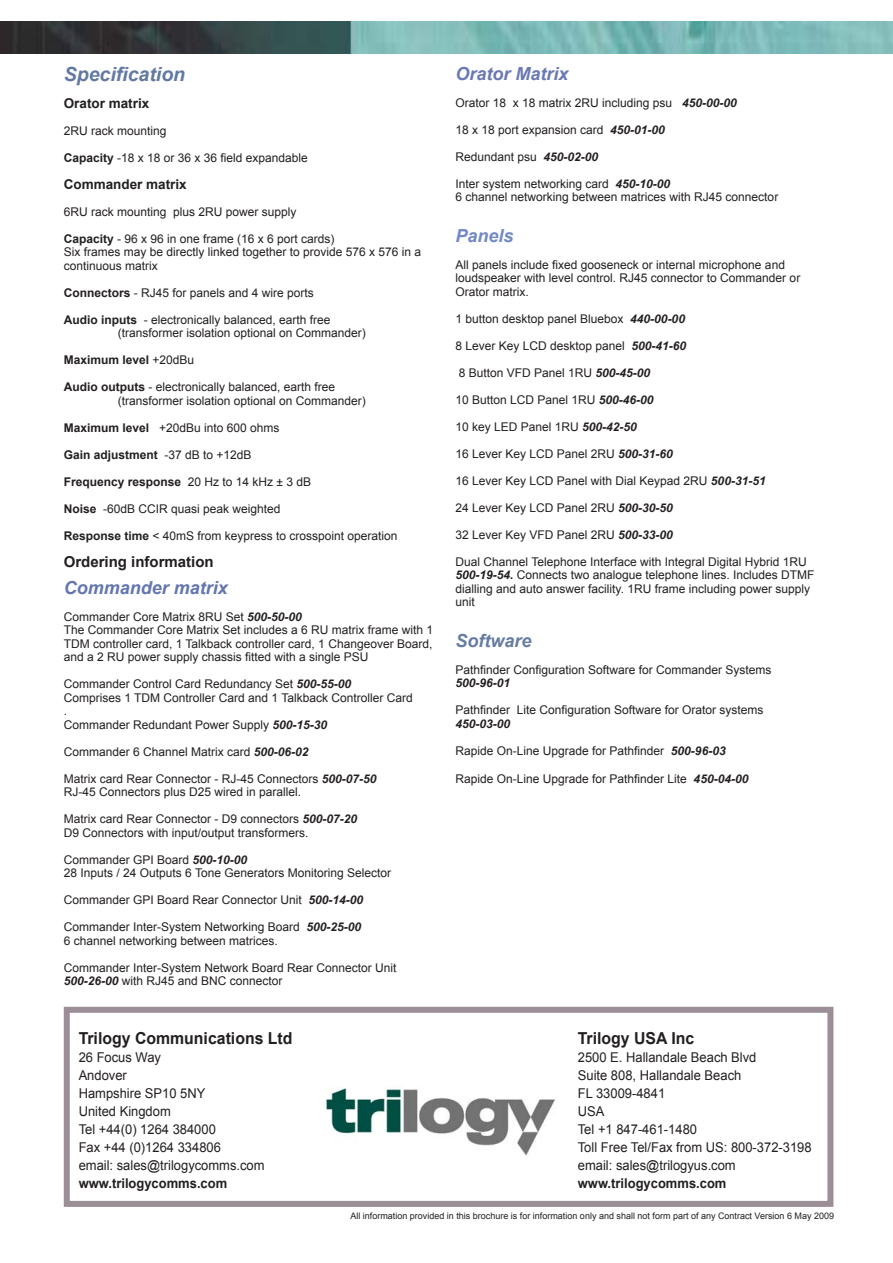
<style>
.page{position:relative;width:893px;height:1263px;background:#fff}
.page>*{position:absolute;margin:0;border:0;box-sizing:border-box;transform-origin:0 0}
.t1{font:italic 700 19.5px "Arial";color:#6179a1}
.t2{font:italic 700 18px "Arial";color:#6376af}
.t3{font:italic 700 18px "Arial";color:#6a78b3}
.t4{font:italic 700 18px "Arial";color:#667ca2}
.t5{font:italic 700 18px "Arial";color:#7289c5}
.t6{font:700 16.5px "Arial";color:#231f20;scale:.96 1}
.t7{font:700 15px "Arial";color:#231f20}
.t8{font:13.5px/18px "Arial";color:#231f20;scale:.96 1}
.t9{font:700 13.5px "Arial";color:#231f20;scale:.96 1}
.t10{font:700 13.5px "Arial";color:#231f20}
.t11{font:12px/13.5px "Arial";color:#231f20}
.t12{font:700 12px "Arial";color:#231f20}
.t13{font:italic 700 12px "Arial";color:#231f20}
.t14{font:9px "Arial";color:#231f20}
.s1{font-weight:700}
.s2{font-weight:400}
.s3{font-weight:700;font-style:italic}
</style>
<div class="page">
<div style="left:64px;top:1007px;width:769px;height:200px;border:6px solid #9c8e96"></div>
<img style="left:0;top:21px;width:893px;height:33px">
<img style="left:323px;top:1086px;width:232px;height:70px">
<h1 class="t1" style="left:64px;top:61px;width:123px">Specification</h1>
<p class="t10" style="left:64px;top:94px;width:87px">Orator matrix</p>
<p class="t11" style="left:64px;top:124px;width:104px">2RU rack mounting</p>
<p class="t11" style="left:64px;top:151px;width:246px"><span class="s1">Capacity</span> -18 x 18 or 36 x 36 field expandable</p>
<p class="t10" style="left:64px;top:175px;width:125px">Commander matrix</p>
<p class="t11" style="left:64px;top:205px;width:234px">6RU rack mounting plus 2RU power supply</p>
<p class="t11" style="left:64px;top:232px;width:359px"><span class="s1">Capacity</span> - 96 x 96 in one frame (16 x 6 port cards)<br>Six frames may be directly linked together to provide 576 x 576 in a continuous matrix</p>
<p class="t11" style="left:64px;top:286px;width:252px"><span class="s1">Connectors</span> - RJ45 for panels and 4 wire ports</p>
<p class="t11" style="left:118px;top:313px;width:250px;text-indent:-54px"><span class="s1">Audio inputs</span> - electronically balanced, earth free (transformer isolation optional on Commander)</p>
<p class="t12" style="left:64px;top:352px;width:132px">Maximum level <span class="s2">+20dBu</span></p>
<p class="t11" style="left:118px;top:380px;width:250px;text-indent:-54px"><span class="s1">Audio outputs</span> - electronically balanced, earth free (transformer isolation optional on Commander)</p>
<p class="t11" style="left:64px;top:421px;width:217px"><span class="s1">Maximum level</span> +20dBu into 600 ohms</p>
<p class="t12" style="left:64px;top:447px;width:189px">Gain adjustment <span class="s2">-37 dB to +12dB</span></p>
<p class="t12" style="left:64px;top:474px;width:249px">Frequency response <span class="s2">20 Hz to 14 kHz ± 3 dB</span></p>
<p class="t11" style="left:64px;top:502px;width:218px"><span class="s1">Noise</span> -60dB CCIR quasi peak weighted</p>
<p class="t11" style="left:64px;top:529px;width:335px"><span class="s1">Response time</span> &lt; 40mS from keypress to crosspoint operation</p>
<p class="t7" style="left:64px;top:552px;width:152px">Ordering information</p>
<h2 class="t2" style="left:64px;top:576px;width:166px">Commander matrix</h2>
<p class="t11" style="left:64px;top:610px;width:371px">Commander Core Matrix 8RU Set <span class="s3">500-50-00<br></span>The Commander Core Matrix Set includes a 6 RU matrix frame with 1<br>TDM controller card, 1 Talkback controller card, 1 Changeover Board, and a 2 RU power supply chassis fitted with a single PSU</p>
<p class="t11" style="left:64px;top:677px;width:351px">Commander Control Card Redundancy Set <span class="s3">500-55-00<br></span>Comprises 1 TDM Controller Card and 1 Talkback Controller Card .<br>Commander Redundant Power Supply <span class="s3">500-15-30</span></p>
<p class="t11" style="left:64px;top:745px;width:246px">Commander 6 Channel Matrix card <span class="s3">500-06-02</span></p>
<p class="t11" style="left:64px;top:772px;width:314px">Matrix card Rear Connector - RJ-45 Connectors <span class="s3">500-07-50<br></span>RJ-45 Connectors plus D25 wired in parallel.</p>
<p class="t11" style="left:64px;top:812px;width:295px">Matrix card Rear Connector - D9 connectors <span class="s3">500-07-20<br></span>D9 Connectors with input/output transformers.</p>
<p class="t11" style="left:64px;top:853px;width:329px">Commander GPI Board <span class="s3">500-10-00<br></span>28 Inputs / 24 Outputs 6 Tone Generators Monitoring Selector</p>
<p class="t11" style="left:64px;top:893px;width:301px">Commander GPI Board Rear Connector Unit <span class="s3">500-14-00</span></p>
<p class="t11" style="left:64px;top:920px;width:299px">Commander Inter-System Networking Board <span class="s3">500-25-00<br></span>6 channel networking between matrices.</p>
<p class="t11" style="left:64px;top:961px;width:334px">Commander Inter-System Network Board Rear Connector Unit<br><span class="s3">500-26-00</span> with RJ45 and BNC connector</p>
<h3 class="t6" style="left:79px;top:1027px;width:224px">Trilogy Communications Ltd</h3>
<p class="t8" style="left:79px;top:1048px;width:195px">26 Focus Way<br>Andover<br>Hampshire SP10 5NY<br>United Kingdom<br>Tel +44(0) 1264 384000<br>Fax +44 (0)1264 334806<br>email: sales@trilogycomms.com</p>
<p class="t9" style="left:79px;top:1174px;width:156px">www.trilogycomms.com</p>
<h2 class="t3" style="left:455px;top:62px;width:115px">Orator Matrix</h2>
<p class="t11" style="left:455px;top:96px;width:283px">Orator 18 x 18 matrix 2RU including psu <span class="s3">450-00-00</span></p>
<p class="t11" style="left:455px;top:123px;width:211px">18 x 18 port expansion card <span class="s3">450-01-00</span></p>
<p class="t11" style="left:455px;top:150px;width:144px">Redundant psu <span class="s3">450-02-00</span></p>
<p class="t11" style="left:455px;top:177px;width:324px">Inter system networking card <span class="s3">450-10-00<br></span>6 channel networking between matrices with RJ45 connector</p>
<h2 class="t5" style="left:455px;top:224px;width:60px">Panels</h2>
<p class="t11" style="left:455px;top:258px;width:346px">All panels include fixed gooseneck or internal microphone and loudspeaker with level control. RJ45 connector to Commander or<br>Orator matrix.</p>
<p class="t11" style="left:455px;top:312px;width:231px">1 button desktop panel Bluebox <span class="s3">440-00-00</span></p>
<p class="t11" style="left:455px;top:339px;width:232px">8 Lever Key LCD desktop panel <span class="s3">500-41-60</span></p>
<p class="t11" style="left:459px;top:366px;width:193px">8 Button VFD Panel 1RU <span class="s3">500-45-00</span></p>
<p class="t11" style="left:455px;top:393px;width:200px">10 Button LCD Panel 1RU <span class="s3">500-46-00</span></p>
<p class="t11" style="left:455px;top:420px;width:183px">10 key LED Panel 1RU <span class="s3">500-42-50</span></p>
<p class="t11" style="left:455px;top:447px;width:219px">16 Lever Key LCD Panel 2RU <span class="s3">500-31-60</span></p>
<p class="t11" style="left:455px;top:474px;width:312px">16 Lever Key LCD Panel with Dial Keypad 2RU <span class="s3">500-31-51</span></p>
<p class="t11" style="left:455px;top:501px;width:219px">24 Lever Key LCD Panel 2RU <span class="s3">500-30-50</span></p>
<p class="t11" style="left:455px;top:528px;width:219px">32 Lever Key VFD Panel 2RU <span class="s3">500-33-00</span></p>
<p class="t11" style="left:455px;top:555px;width:360px">Dual Channel Telephone Interface with Integral Digital Hybrid 1RU <span class="s3">500-19-54.</span> Connects two analogue telephone lines. Includes DTMF dialling and auto answer facility. 1RU frame including power supply unit</p>
<h2 class="t4" style="left:455px;top:629px;width:78px">Software</h2>
<p class="t11" style="left:455px;top:663px;width:318px">Pathfinder Configuration Software for Commander Systems</p>
<p class="t13" style="left:455px;top:675px;width:56px">500-96-01</p>
<p class="t11" style="left:455px;top:703px;width:310px">Pathfinder Lite Configuration Software for Orator systems</p>
<p class="t13" style="left:455px;top:716px;width:56px">450-03-00</p>
<p class="t11" style="left:455px;top:744px;width:272px">Rapide On-Line Upgrade for Pathfinder <span class="s3">500-96-03</span></p>
<p class="t11" style="left:455px;top:772px;width:294px">Rapide On-Line Upgrade for Pathfinder Lite <span class="s3">450-04-00</span></p>
<h3 class="t6" style="left:578px;top:1027px;width:123px">Trilogy USA Inc</h3>
<p class="t8" style="left:578px;top:1048px;width:245px">2500 E. Hallandale Beach Blvd<br>Suite 808, Hallandale Beach<br>FL 33009-4841<br>USA<br>Tel +1 847-461-1480<br>Toll Free Tel/Fax from US: 800-372-3198 email: sales@trilogyus.com</p>
<p class="t9" style="left:578px;top:1174px;width:156px">www.trilogycomms.com</p>
<p class="t14" style="left:350px;top:1210px;width:485px">All information provided in this brochure is for information only and shall not form part of any Contract Version 6 May 2009</p>
</div>
